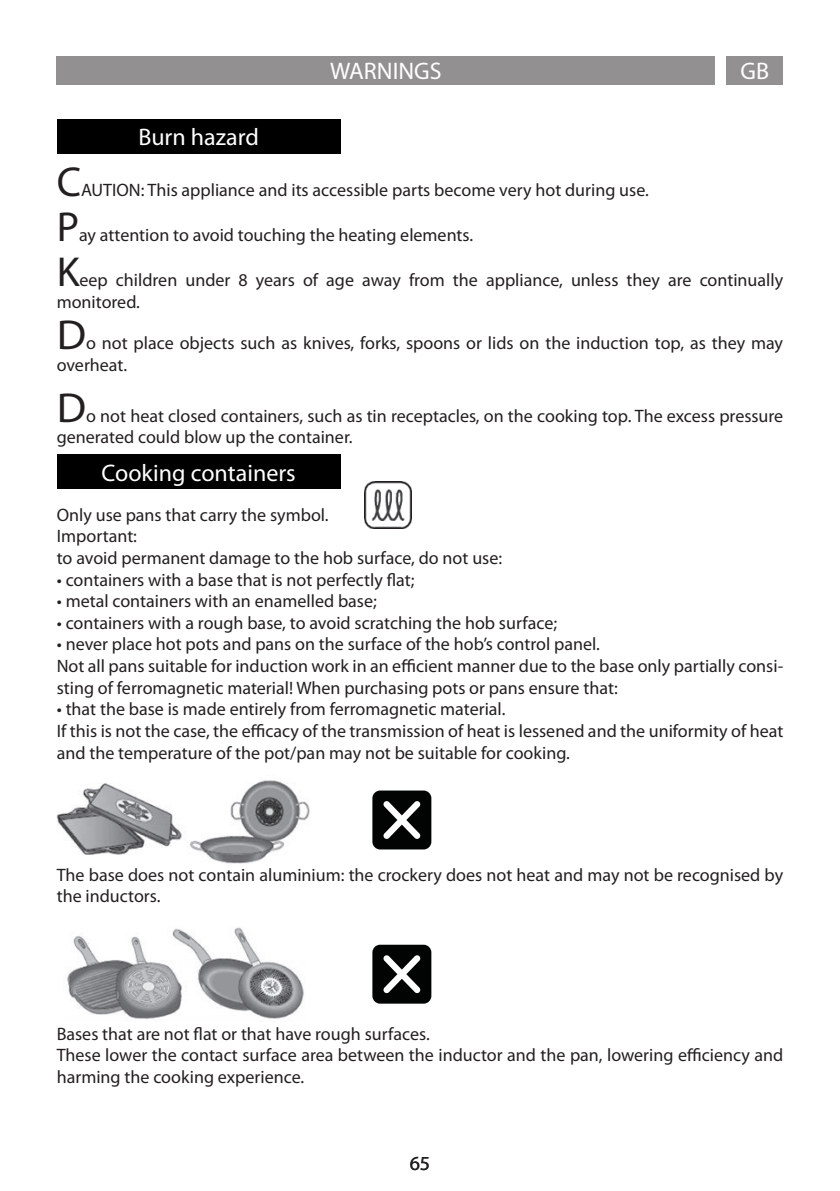
<style>
.page{position:relative;width:840px;height:1191px;background:#fff}
.page>*{position:absolute;margin:0;border:0;box-sizing:border-box;transform-origin:0 0}
.t1{font:42px "Myriad Pro";color:#231f20}
.t2{font:42px "Myriad Pro";color:#231f20;scale:1.05 1}
.t3{font:24px "Myriad Pro";color:#fff}
.t4{font:20px "Myriad Pro";color:#231f20}
.t5{font:18px/21.6px "Myriad Pro";color:#231f20}
</style>
<div class="page">
<div style="left:57px;top:57px;width:657px;height:28px;background:#929090"></div>
<div style="left:726px;top:57px;width:56px;height:28px;background:#929090"></div>
<div style="left:57px;top:119px;width:283px;height:34px;background:#000"></div>
<div style="left:57px;top:455px;width:283px;height:34px;background:#000"></div>
<img style="left:57px;top:780px;width:253px;height:84px">
<svg style="left:372px;top:790px;width:59px;height:59px"></svg>
<img style="left:67px;top:927px;width:237px;height:92px">
<svg style="left:372px;top:944px;width:59px;height:59px"></svg>
<img style="left:365px;top:482px;width:46px;height:46px">
<p class="t3" style="left:138px;top:122px;width:122px">Burn hazard</p>
<h2 class="t3" style="left:308px;top:56px;width:156px">ANWEISUNGEN</h2>
<h2 class="t3" style="left:330px;top:56px;width:113px">WARNINGS</h2>
<h2 class="t3" style="left:740px;top:56px;width:30px">GB</h2>
<p class="t1" style="left:57px;top:156px;width:26px">C</p>
<p class="t5" style="left:81px;top:179px;width:569px">AUTION: This appliance and its accessible parts become very hot during use.</p>
<p class="t1" style="left:57px;top:201px;width:24px">P</p>
<p class="t5" style="left:79px;top:224px;width:395px">ay attention to avoid touching the heating elements.</p>
<p class="t1" style="left:57px;top:246px;width:24px">K</p>
<p class="t5" style="left:57px;top:269px;width:727px;text-indent:23px">eep children under 8 years of age away from the appliance, unless they are continually monitored.</p>
<p class="t2" style="left:57px;top:309px;width:29px">D</p>
<p class="t5" style="left:57px;top:332px;width:727px;text-indent:29px">o not place objects such as knives, forks, spoons or lids on the induction top, as they may overheat.</p>
<p class="t2" style="left:57px;top:381px;width:29px">D</p>
<p class="t5" style="left:57px;top:404px;width:727px;text-indent:29px">o not heat closed containers, such as tin receptacles, on the cooking top. The excess pressure generated could blow up the container.</p>
<p class="t3" style="left:101px;top:458px;width:195px">Cooking containers</p>
<p class="t5" style="left:57px;top:504px;width:273px">Only use pans that carry the symbol.</p>
<p class="t5" style="left:57px;top:525px;width:82px">Important:</p>
<p class="t5" style="left:57px;top:547px;width:446px">to avoid permanent damage to the hob surface, do not use:</p>
<p class="t5" style="left:57px;top:568px;width:359px">• containers with a base that is not perfectly flat;</p>
<p class="t5" style="left:57px;top:590px;width:321px">• metal containers with an enamelled base;</p>
<p class="t5" style="left:57px;top:612px;width:501px">• containers with a rough base, to avoid scratching the hob surface;</p>
<p class="t5" style="left:57px;top:633px;width:544px">• never place hot pots and pans on the surface of the hob’s control panel.</p>
<p class="t5" style="left:57px;top:655px;width:727px">Not all pans suitable for induction work in an efficient manner due to the base only partially consi&shy;sting of ferromagnetic material! When purchasing pots or pans ensure that:</p>
<p class="t5" style="left:57px;top:698px;width:450px">• that the base is made entirely from ferromagnetic material.</p>
<p class="t5" style="left:57px;top:720px;width:727px">If this is not the case, the efficacy of the transmission of heat is lessened and the uniformity of heat and the temperature of the pot/pan may not be suitable for cooking.</p>
<p class="t5" style="left:57px;top:863px;width:727px">The base does not contain aluminium: the crockery does not heat and may not be recognised by the inductors.</p>
<p class="t5" style="left:57px;top:1022px;width:374px">Bases that are not flat or that have rough surfaces.</p>
<p class="t5" style="left:57px;top:1044px;width:727px">These lower the contact surface area between the inductor and the pan, lowering efficiency and harming the cooking experience.</p>
<p class="t4" style="left:409px;top:1151px;width:22px">65</p>
</div>
